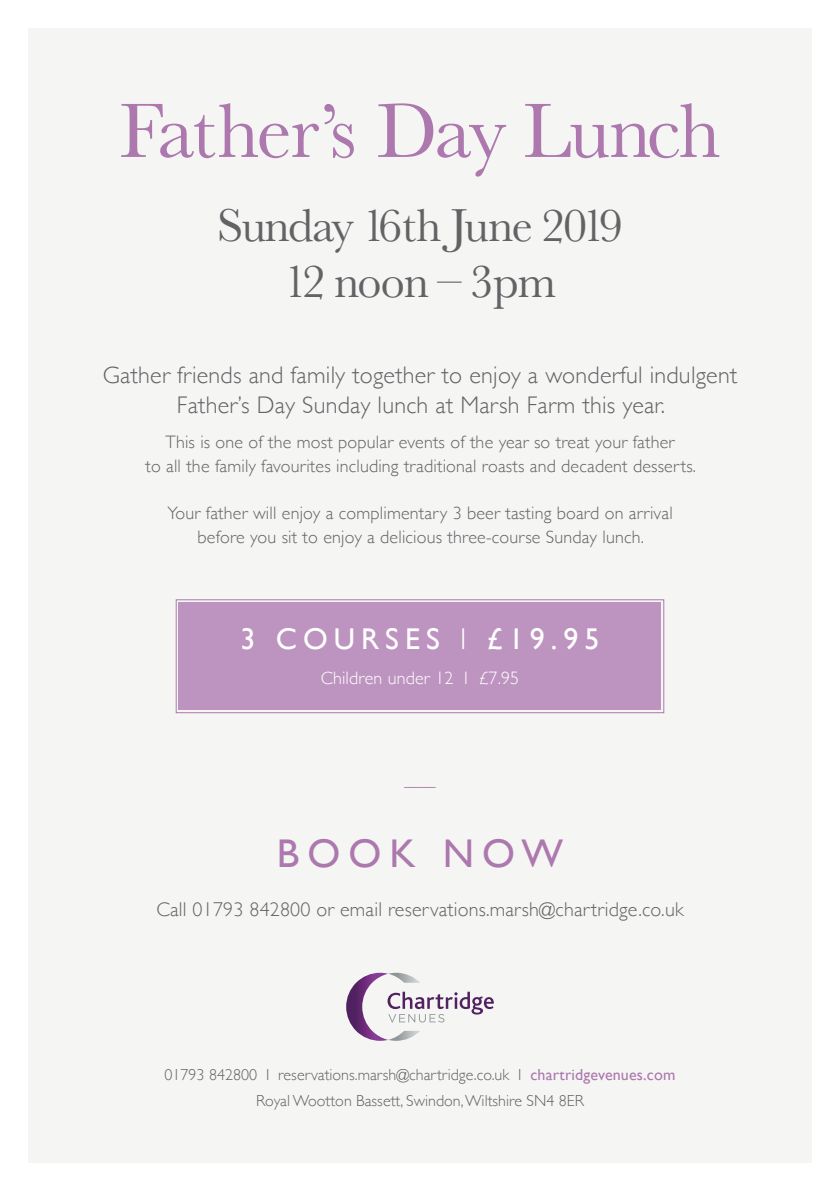
<style>
.page{position:relative;width:840px;height:1191px;background:#fff}
.page>*{position:absolute;margin:0;border:0;box-sizing:border-box;transform-origin:0 0}
.t1{font:80px "Baskerville";letter-spacing:-.03em;color:#ad78ae}
.t2{font:48px/56px "Baskerville";letter-spacing:-.04em;color:#636366;text-align:center}
.t3{font:40px "Gill Sans";letter-spacing:.2em;color:#ad78ae}
.t4{font:30px "Gill Sans";letter-spacing:.2em;color:#fff}
.t5{font:300 24px/30px "Gill Sans";letter-spacing:.01em;color:#636366;text-align:center}
.t6{font:300 20px "Gill Sans";letter-spacing:.01em;color:#636366}
.t7{font:300 18px/24px "Gill Sans";letter-spacing:.01em;color:#636366;text-align:center}
.t8{font:300 18px "Gill Sans";letter-spacing:.01em;color:#fff}
.t9{font:300 16px/25.6px "Gill Sans";color:#636366;text-align:center}
.t10{font:14px "Gill Sans";color:#ad78ae}
.s1{font-weight:300}
.s2{font-weight:400;color:#ad78ae}
</style>
<div class="page">
<div style="left:28px;top:28px;width:783px;height:1134px;background:#f5f5f4"></div>
<svg style="left:346px;top:972px;width:147px;height:68px"></svg>
<div style="left:179px;top:602px;width:481px;height:108px;background:#bd94bf"></div>
<div style="left:176px;top:599px;width:487px;height:114px;border:1px solid #ad78ae"></div>
<h1 class="t1" style="left:119px;top:80px;width:603px">Father’s Day Lunch</h1>
<h2 class="t2" style="left:217px;top:198px;width:406px">Sunday 16th June 2019<br>12 noon – 3pm</h2>
<h3 class="t5" style="left:103px;top:359px;width:635px">Gather friends and family together to enjoy a wonderful indulgent<br>Father’s Day Sunday lunch at Marsh Farm this year.</h3>
<p class="t7" style="left:145px;top:429px;width:552px">This is one of the most popular events of the year so treat your father<br>to all the family favourites including traditional roasts and decadent desserts.</p>
<p class="t7" style="left:167px;top:500px;width:506px">Your father will enjoy a complimentary 3 beer tasting board on arrival before you sit to enjoy a delicious three-course Sunday lunch.</p>
<h3 class="t4" style="left:240px;top:621px;width:360px">3 COURSES <span class="s1">I</span> £19.95</h3>
<p class="t8" style="left:320px;top:664px;width:200px">Children under 12 I £7.95</p>
<p class="t10" style="left:404px;top:771px;width:32px">____</p>
<h3 class="t3" style="left:277px;top:830px;width:287px">BOOK NOW</h3>
<p class="t6" style="left:156px;top:893px;width:528px">Call 01793 842800 or email reservations.marsh@chartridge.co.uk</p>
<p class="t9" style="left:164px;top:1061px;width:512px">01793 842800 I reservations.marsh@chartridge.co.uk I <span class="s2">chartridgevenues.com<br></span>Royal Wootton Bassett, Swindon, Wiltshire SN4 8ER</p>
</div>
